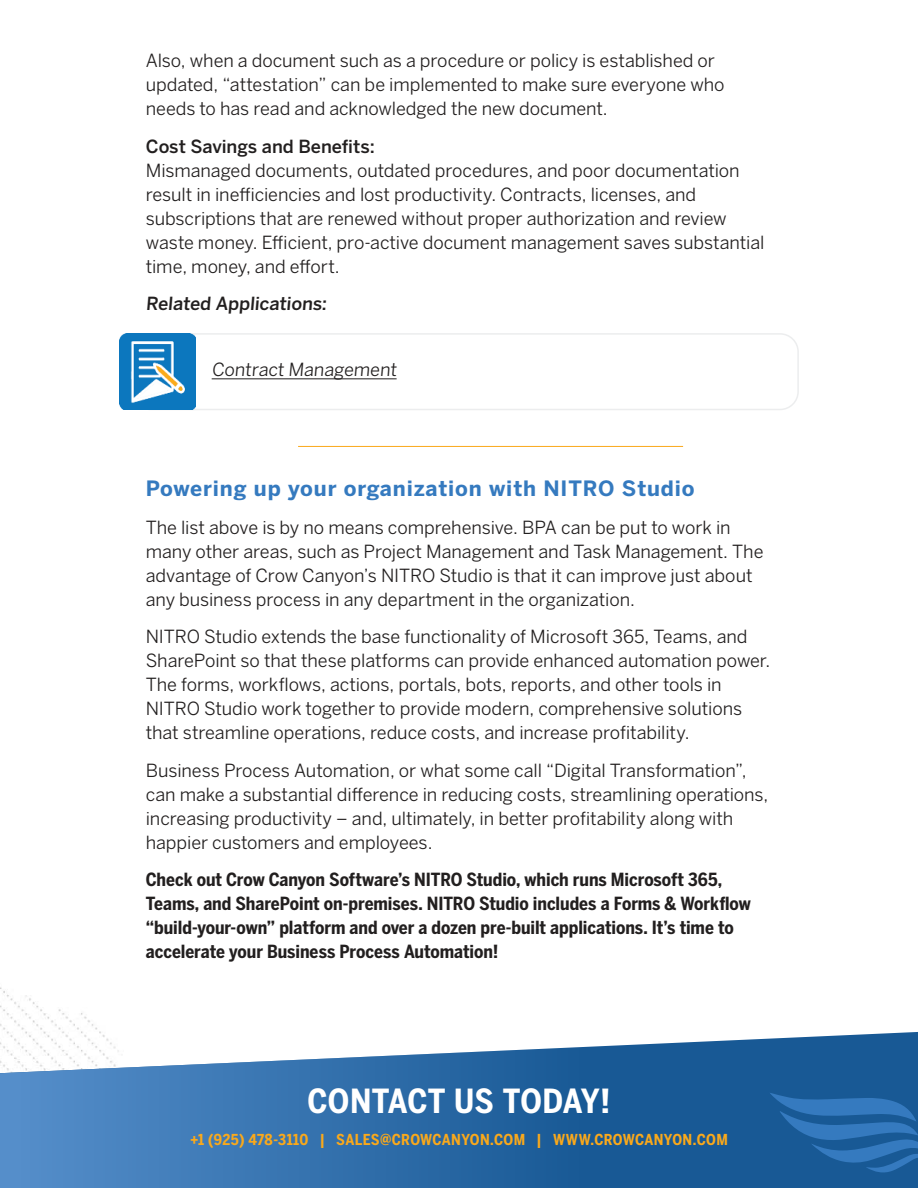
<style>
.page{position:relative;width:918px;height:1188px;background:#fff}
.page>*{position:absolute;margin:0;border:0;box-sizing:border-box;transform-origin:0 0}
.t1{font:700 33px "Benton Sans Cond";letter-spacing:.005em;color:#fff}
.t2{font:700 21px "Benton Sans";letter-spacing:.04em;color:#357abf}
.t3{font:18px/24px "Benton Sans";letter-spacing:-.005em;color:#221f1f}
.t4{font:700 18px/24px "Benton Sans Cond";letter-spacing:-.005em;color:#221f1f}
.t5{font:500 18px "Benton Sans";color:#221f1f}
.t6{font:700 15px "Benton Sans Cond";letter-spacing:.025em;color:#faa91b}
</style>
<div class="page">
<img style="left:0;top:987px;width:97px;height:43px">
<svg style="left:0;top:1031px;width:918px;height:157px;background:#4b80b3"></svg>
<svg style="left:770px;top:1093px;width:148px;height:81px;background:#2366a5"></svg>
<hr style="left:298px;top:446px;width:385px;height:1px;background:#faa91b">
<div style="left:132px;top:333px;width:667px;height:77px;border:2px solid #ecedee;border-radius:18px"></div>
<hr style="left:212px;top:379px;width:185px;height:1px;background:#221f1f">
<img style="left:120px;top:334px;width:75px;height:76px">
<p class="t3" style="left:146px;top:50px;width:580px">Also, when a document such as a procedure or policy is established or updated, “attestation” can be implemented to make sure everyone who needs to has read and acknowledged the new document.</p>
<p class="t5" style="left:146px;top:139px;width:231px">Cost Savings and Benefits:</p>
<p class="t3" style="left:146px;top:160px;width:620px">Mismanaged documents, outdated procedures, and poor documentation result in inefficiencies and lost productivity. Contracts, licenses, and subscriptions that are renewed without proper authorization and review waste money. Efficient, pro-active document management saves substantial time, money, and effort.</p>
<p class="t5" style="left:146px;top:297px;width:184px">Related Applications:</p>
<p class="t3" style="left:212px;top:360px;width:188px">Contract Management</p>
<p class="t2" style="left:146px;top:480px;width:550px">Powering up your organization with NITRO Studio</p>
<p class="t3" style="left:146px;top:517px;width:619px">The list above is by no means comprehensive. BPA can be put to work in many other areas, such as Project Management and Task Management. The advantage of Crow Canyon’s NITRO Studio is that it can improve just about any business process in any department in the organization.</p>
<p class="t3" style="left:146px;top:626px;width:626px">NITRO Studio extends the base functionality of Microsoft 365, Teams, and SharePoint so that these platforms can provide enhanced automation power.<br>The forms, workflows, actions, portals, bots, reports, and other tools in NITRO Studio work together to provide modern, comprehensive solutions that streamline operations, reduce costs, and increase profitability.</p>
<p class="t3" style="left:146px;top:760px;width:624px">Business Process Automation, or what some call “Digital Transformation”, can make a substantial difference in reducing costs, streamlining operations, increasing productivity – and, ultimately, in better profitability along with happier customers and employees.</p>
<p class="t4" style="left:146px;top:869px;width:606px">Check out Crow Canyon Software’s NITRO Studio, which runs Microsoft 365, Teams, and SharePoint on-premises. NITRO Studio includes a Forms &amp; Workflow “build-your-own” platform and over a dozen pre-built applications. It’s time to accelerate your Business Process Automation!</p>
<h1 class="t1" style="left:307px;top:1088px;width:305px">CONTACT US TODAY!</h1>
<p class="t6" style="left:190px;top:1133px;width:539px">+1 (925) 478-3110 | SALES@CROWCANYON.COM | WWW.CROWCANYON.COM</p>
</div>
